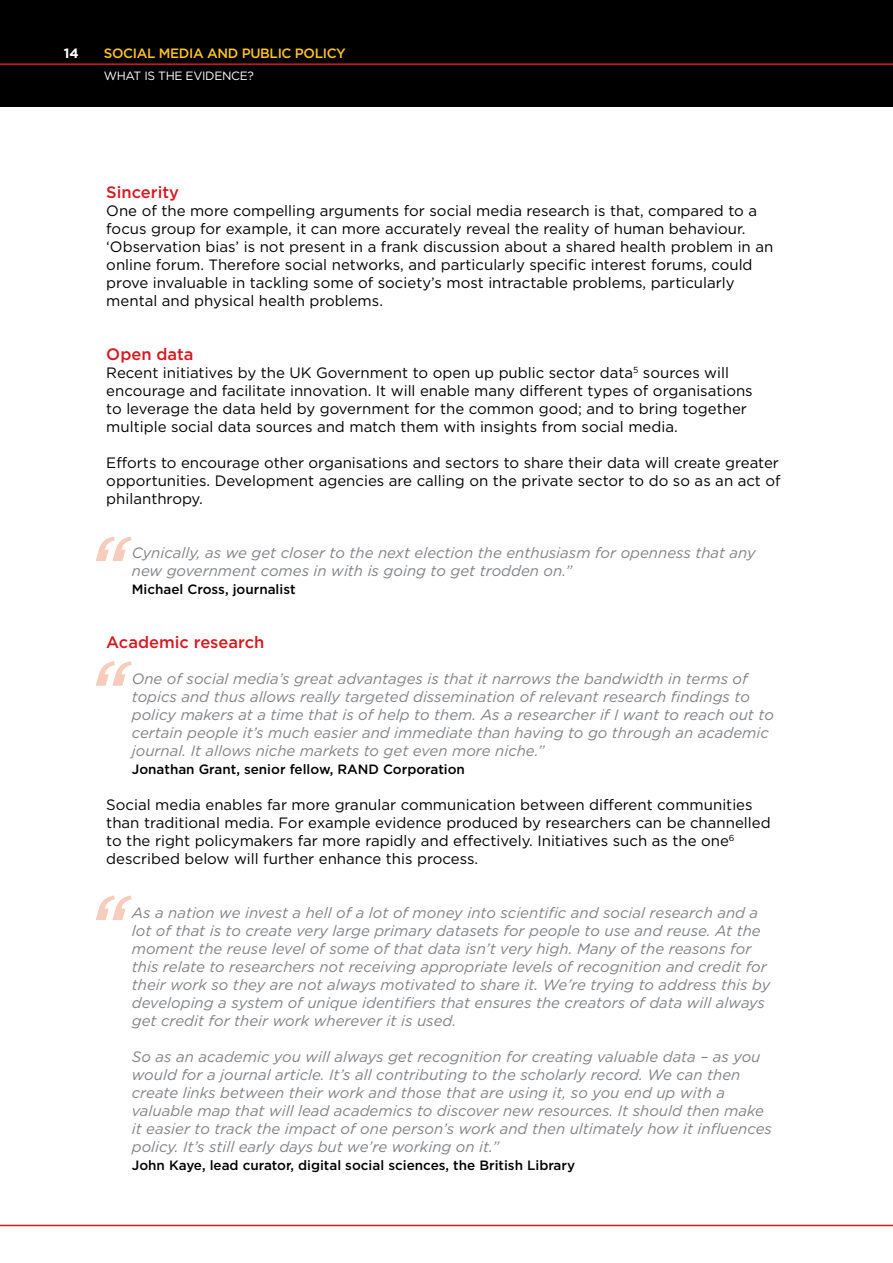
<style>
.page{position:relative;width:893px;height:1263px;background:#fff}
.page>*{position:absolute;margin:0;border:0;box-sizing:border-box;transform-origin:0 0}
.t1{font:500 16.5px "Gotham HTF";color:#d71920}
.t2{font:italic 15px/18px "Gotham HTF";color:#808285}
.t3{font:15px/18px "Gotham HTF";color:#000}
.t4{font:500 13.5px "Gotham HTF";color:#000}
.t5{font:500 13.5px "Gotham HTF";letter-spacing:-.025em;color:#ffc425}
.t6{font:700 13.5px "Gotham HTF";color:#fff}
.t7{font:12px "Gotham HTF";letter-spacing:-.025em;color:#fff}
</style>
<div class="page">
<div style="left:0;top:0;width:893px;height:106px;background:#000"></div>
<hr style="left:0;top:1225px;width:893px;height:1px;background:#d71920">
<hr style="left:0;top:63px;width:893px;height:2px;background:#d71920">
<svg style="left:96px;top:536px;width:36px;height:25px"></svg>
<svg style="left:96px;top:661px;width:36px;height:25px"></svg>
<svg style="left:96px;top:895px;width:36px;height:25px"></svg>
<p class="t6" style="left:64px;top:45px;width:16px">14</p>
<p class="t5" style="left:104px;top:46px;width:244px">SOCIAL MEDIA AND PUBLIC POLICY</p>
<p class="t7" style="left:104px;top:69px;width:152px">WHAT IS THE EVIDENCE?</p>
<p class="t1" style="left:106px;top:183px;width:74px">Sincerity</p>
<p class="t3" style="left:106px;top:201px;width:668px">One of the more compelling arguments for social media research is that, compared to a focus group for example, it can more accurately reveal the reality of human behaviour. ‘Observation bias’ is not present in a frank discussion about a shared health problem in an online forum. Therefore social networks, and particularly specific interest forums, could prove invaluable in tackling some of society’s most intractable problems, particularly mental and physical health problems.</p>
<p class="t1" style="left:106px;top:345px;width:89px">Open data</p>
<p class="t3" style="left:106px;top:363px;width:648px">Recent initiatives by the UK Government to open up public sector data<sup>5</sup> sources will encourage and facilitate innovation. It will enable many different types of organisations to leverage the data held by government for the common good; and to bring together multiple social data sources and match them with insights from social media.</p>
<p class="t3" style="left:106px;top:453px;width:676px;text-align:justify">Efforts to encourage other organisations and sectors to share their data will create greater opportunities. Development agencies are calling on the private sector to do so as an act of philanthropy.</p>
<p class="t2" style="left:132px;top:544px;width:625px">Cynically, as we get closer to the next election the enthusiasm for openness that any new government comes in with is going to get trodden on.”</p>
<p class="t4" style="left:132px;top:582px;width:165px">Michael Cross, journalist</p>
<p class="t1" style="left:106px;top:633px;width:160px">Academic research</p>
<p class="t2" style="left:132px;top:670px;width:644px">One of social media’s great advantages is that it narrows the bandwidth in terms of topics and thus allows really targeted dissemination of relevant research findings to policy makers at a time that is of help to them. As a researcher if I want to reach out to certain people it’s much easier and immediate than having to go through an academic journal. It allows niche markets to get even more niche.”</p>
<p class="t4" style="left:132px;top:762px;width:335px">Jonathan Grant, senior fellow, RAND Corporation</p>
<p class="t3" style="left:106px;top:795px;width:666px">Social media enables far more granular communication between different communities than traditional media. For example evidence produced by researchers can be channelled to the right policymakers far more rapidly and effectively. Initiatives such as the one<sup>6 </sup>described below will further enhance this process.</p>
<p class="t2" style="left:132px;top:904px;width:640px">As a nation we invest a hell of a lot of money into scientific and social research and a lot of that is to create very large primary datasets for people to use and reuse. At the moment the reuse level of some of that data isn’t very high. Many of the reasons for this relate to researchers not receiving appropriate levels of recognition and credit for their work so they are not always motivated to share it. We’re trying to address this by developing a system of unique identifiers that ensures the creators of data will always get credit for their work wherever it is used.</p>
<p class="t2" style="left:132px;top:1048px;width:642px">So as an academic you will always get recognition for creating valuable data – as you would for a journal article. It’s all contributing to the scholarly record. We can then create links between their work and those that are using it, so you end up with a valuable map that will lead academics to discover new resources. It should then make it easier to track the impact of one person’s work and then ultimately how it influences policy. It’s still early days but we’re working on it.”</p>
<p class="t4" style="left:132px;top:1158px;width:445px">John Kaye, lead curator, digital social sciences, the British Library</p>
</div>
